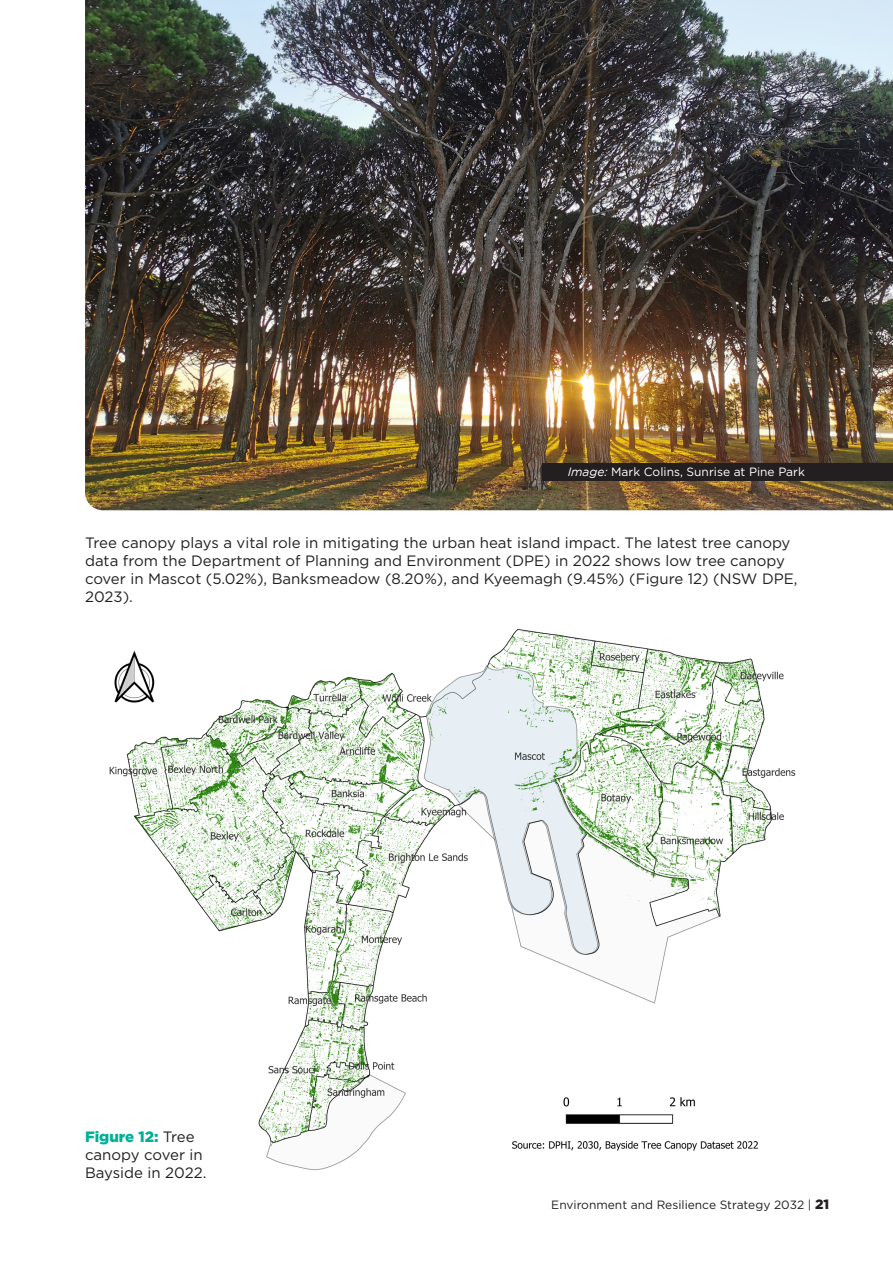
<style>
.page{position:relative;width:893px;height:1263px;background:#fff}
.page>*{position:absolute;margin:0;border:0;box-sizing:border-box;transform-origin:0 0}
.t1{font:15px/18px "Gotham";color:#231f20}
.t2{font:12px "Gotham";color:#231f20}
.t3{font:12px "Gotham";color:#fff}
.s1{font-style:italic}
.s2{font-weight:900;color:#00b195}
.s3{font-weight:900;font-size:13.5px}
</style>
<div class="page">
<img style="left:109px;top:629px;width:687px;height:541px">
<img style="left:85px;top:0;width:808px;height:510px">
<div style="left:543px;top:463px;width:350px;height:17px;background:#231f20"></div>
<p class="t3" style="left:568px;top:464px;width:239px"><span class="s1">Image:</span> Mark Colins, Sunrise at Pine Park</p>
<p class="t1" style="left:85px;top:534px;width:714px">Tree canopy plays a vital role in mitigating the urban heat island impact. The latest tree canopy data from the Department of Planning and Environment (DPE) in 2022 shows low tree canopy cover in Mascot (5.02%), Banksmeadow (8.20%), and Kyeemagh (9.45%) (Figure 12) (NSW DPE, 2023).</p>
<p class="t1" style="left:85px;top:1127px;width:123px"><span class="s2">Figure 12:</span> Tree canopy cover in<br>Bayside in 2022.</p>
<p class="t2" style="left:551px;top:1197px;width:279px">Environment and Resilience Strategy 2032 | <span class="s3">21</span></p>
</div>
